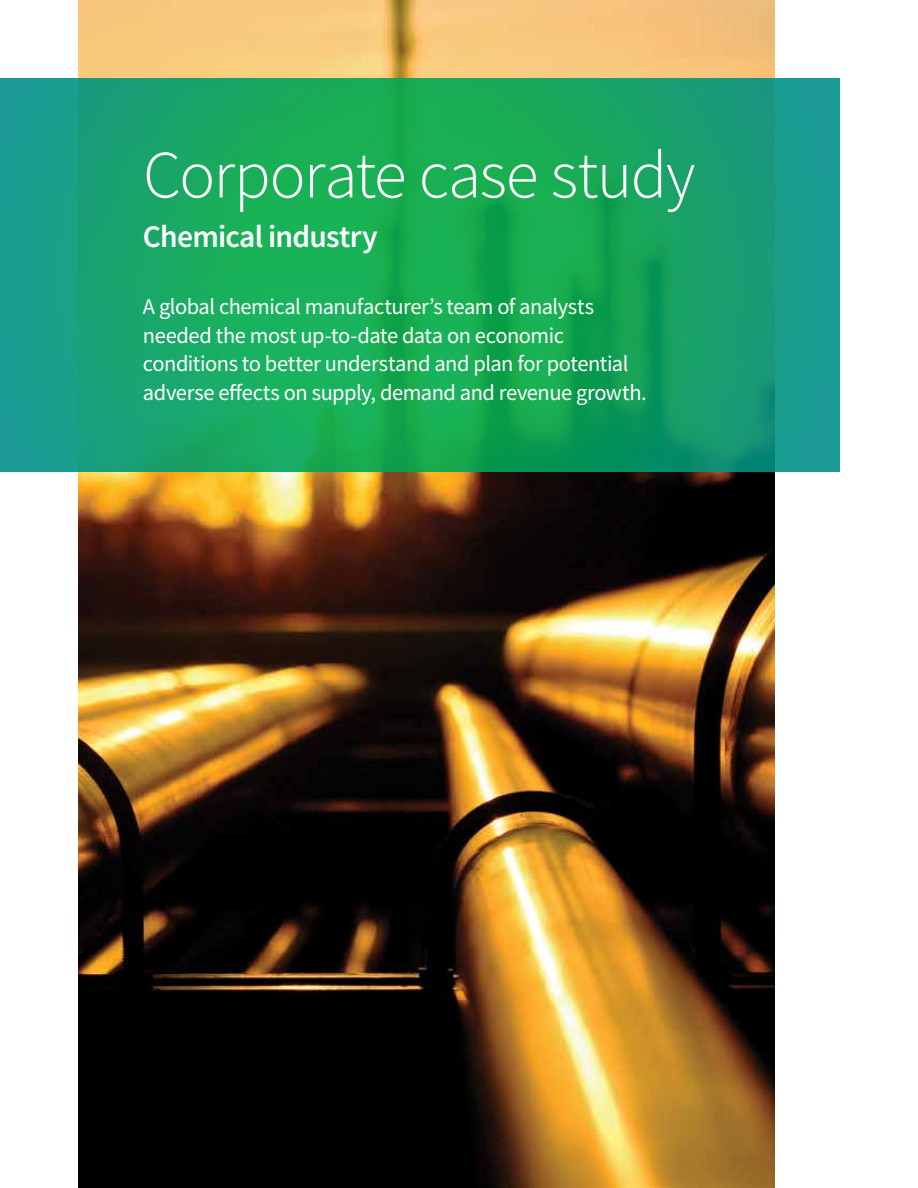
<style>
.page{position:relative;width:918px;height:1188px;background:#fff}
.page>*{position:absolute;margin:0;border:0;box-sizing:border-box;transform-origin:0 0}
.t1{font:300 67.5px "Source Sans Pro";letter-spacing:-.025em;color:#fff}
.t2{font:600 31.5px "Source Sans Pro";letter-spacing:-.025em;color:#fff}
.t3{font:22.5px/28.5px "Source Sans Pro";letter-spacing:-.02em;color:#fff}
</style>
<div class="page">
<img style="left:78px;top:0;width:697px;height:1188px">
<svg style="left:0;top:78px;width:840px;height:394px;background:#17a466"></svg>
<h1 class="t1" style="left:143px;top:134px;width:554px">Corporate case study</h1>
<h2 class="t2" style="left:143px;top:216px;width:236px">Chemical industry</h2>
<p class="t3" style="left:143px;top:293px;width:505px">A global chemical manufacturer’s team of analysts needed the most up-to-date data on economic conditions to better understand and plan for potential adverse effects on supply, demand and revenue growth.</p>
</div>
